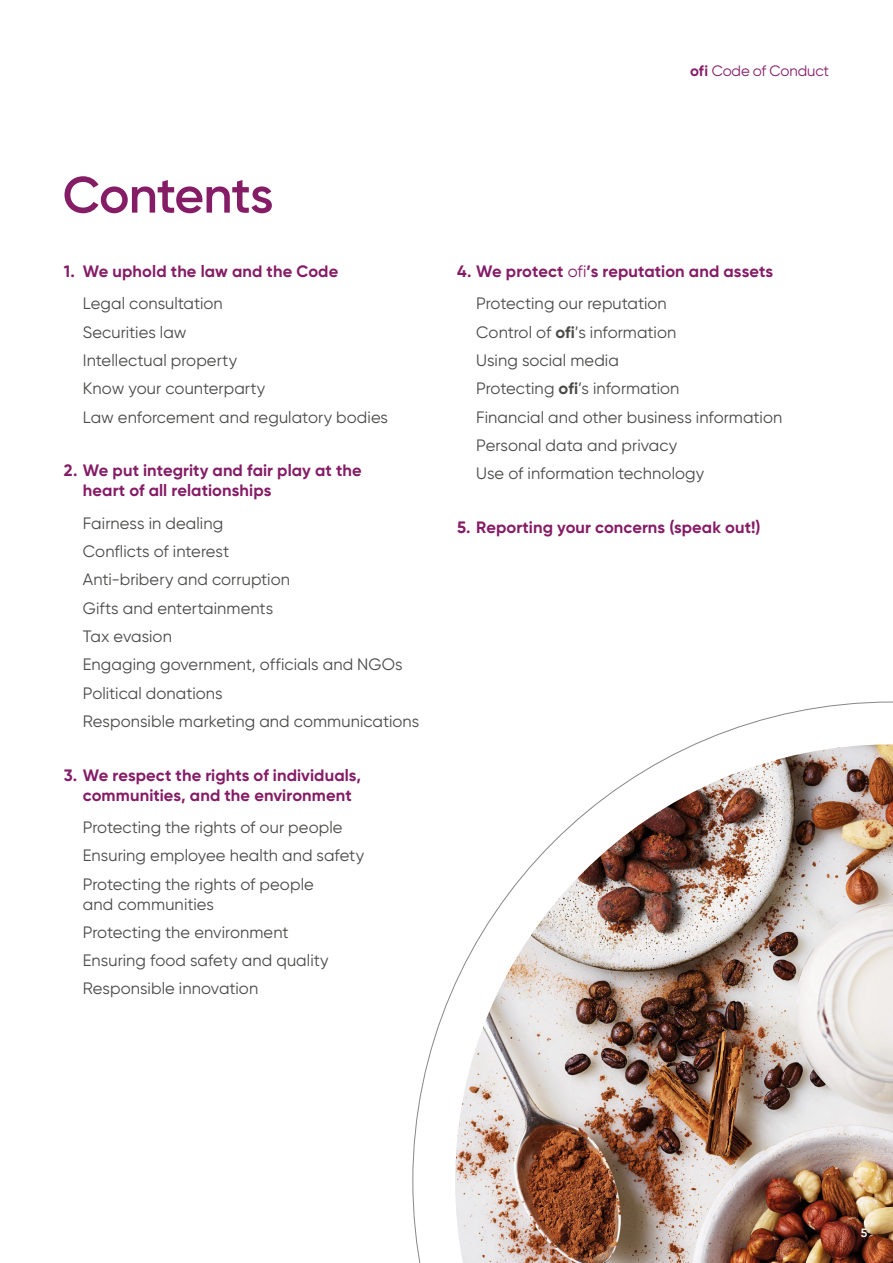
<style>
.page{position:relative;width:893px;height:1263px;background:#fff}
.page>*{position:absolute;margin:0;border:0;box-sizing:border-box;transform-origin:0 0}
.t1{font:600 51px "Gilroy";letter-spacing:-.02em;color:#851c66}
.t2{font:16.5px/28.3px "Gilroy";letter-spacing:.005em;color:#4a4a49}
.t3{font:700 16.5px/19.8px "Gilroy";letter-spacing:.005em;color:#851c66}
.t4{font:15px "Gilroy";letter-spacing:-.01em;color:#851c66}
.t5{font:600 12px "Gilroy";color:#fff}
.s1{font-weight:700}
.s2{font-weight:400}
.s3{font-weight:400;color:#4a4a49}
</style>
<div class="page">
<img style="left:412px;top:702px;width:481px;height:561px">
<p class="t4" style="left:690px;top:61px;width:141px"><span class="s1">ofi</span> Code of Conduct</p>
<h1 class="t1" style="left:63px;top:163px;width:212px">Contents</h1>
<p class="t3" style="left:64px;top:261px;width:276px">1. We uphold the law and the Code</p>
<p class="t2" style="left:83px;top:289px;width:307px">Legal consultation<br>Securities law<br>Intellectual property<br>Know your counterparty<br>Law enforcement and regulatory bodies</p>
<p class="t3" style="left:83px;top:461px;width:280px;text-indent:-19px">2. We put integrity and fair play at the heart of all relationships</p>
<p class="t2" style="left:83px;top:509px;width:338px">Fairness in dealing<br>Conflicts of interest<br>Anti-bribery and corruption<br>Gifts and entertainments<br>Tax evasion<br>Engaging government, officials and NGOs<br>Political donations<br>Responsible marketing and communications</p>
<p class="t3" style="left:64px;top:765px;width:299px;text-align:center">3. We respect the rights of individuals, communities, and the environment</p>
<p class="t2" style="left:83px;top:813px;width:283px">Protecting the rights of our people<br>Ensuring employee health and safety<br>Protecting the rights of people</p>
<p class="t2" style="left:83px;top:889px;width:247px">and communities<br>Protecting the environment<br>Ensuring food safety and quality<br>Responsible innovation</p>
<p class="t3" style="left:476px;top:255px;width:298px;line-height:32.5px;text-indent:-19px">4. We protect <span class="s2">ofi</span>’s reputation and assets<br><span class="s3">Protecting our reputation</span></p>
<p class="t2" style="left:476px;top:318px;width:308px">Control of <span class="s1">ofi</span>’s information<br>Using social media<br>Protecting <span class="s1">ofi</span>’s information<br>Financial and other business information<br>Personal data and privacy<br>Use of information technology</p>
<p class="t3" style="left:457px;top:517px;width:305px">5. Reporting your concerns (speak out!)</p>
<p class="t5" style="left:861px;top:1226px;width:8px">5</p>
</div>
